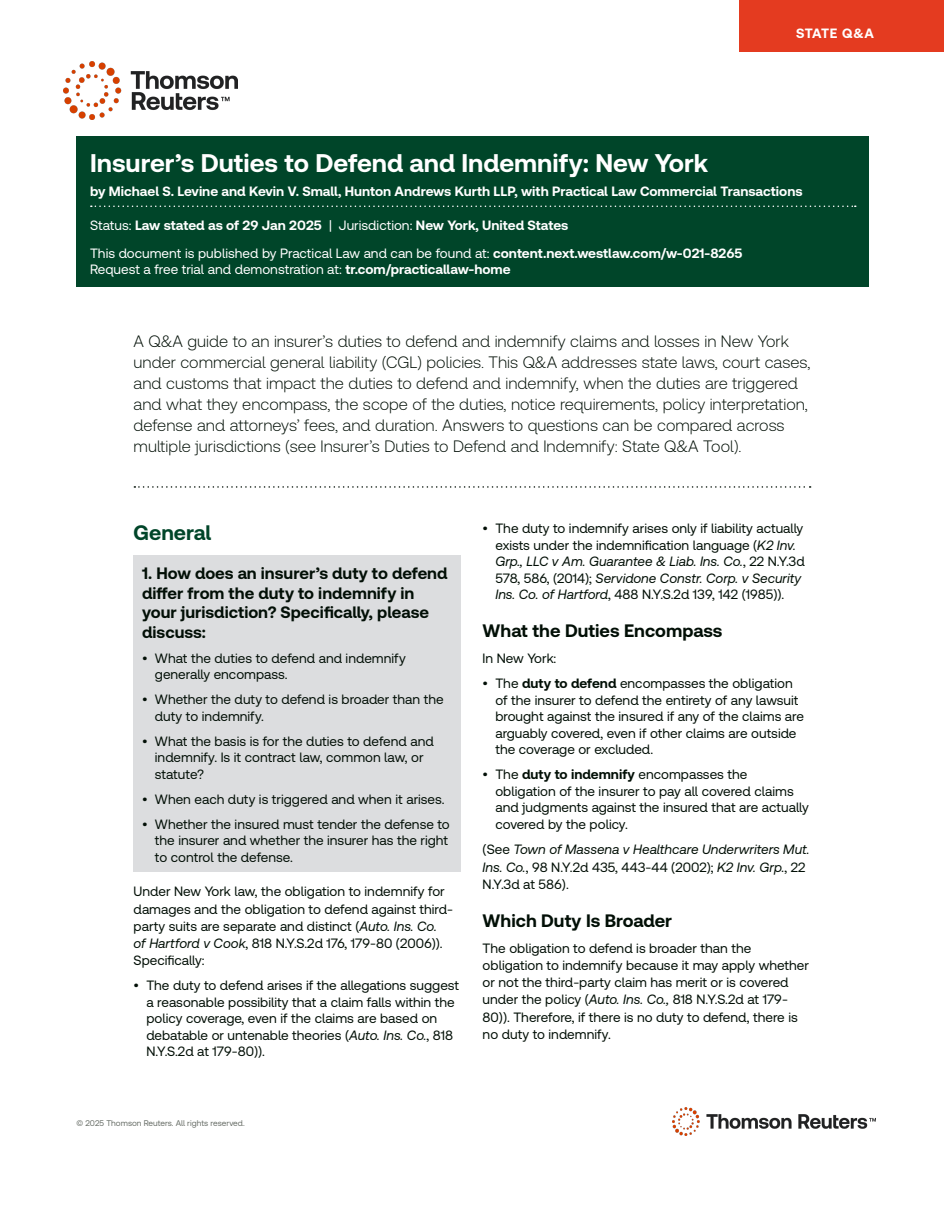
<style>
.page{position:relative;width:944px;height:1214px;background:#fff}
.page>*{position:absolute;margin:0;border:0;box-sizing:border-box;transform-origin:0 0}
.t1{font:700 25.5px "Clario";color:#fff}
.t2{font:700 21px "Clario";color:#004529}
.t3{font:700 18px "Clario";color:#020f06}
.t4{font:300 16.5px/21px "Clario";color:#020f06}
.t5{font:700 16.5px/19.5px "Clario";color:#020f06}
.t6{font:13.5px/16.5px "Clario";color:#020f06}
.t7{font:700 13.5px/27.2px "Clario";color:#fff}
.t8{font:italic 13.5px/17.2px "Clario";color:#020f06}
.t9{font:13.5px "Clario";color:#fff}
.t10{font:8.25px "Clario";color:#676d66}
.s1{font-weight:400}
.s2{font-weight:700}
.s3{font-style:italic}
.s4{font-style:normal}
</style>
<div class="page">
<div style="left:739px;top:0;width:205px;height:51px;background:#e43b20"></div>
<img style="left:672px;top:1107px;width:203px;height:28px">
<img style="left:63px;top:61px;width:174px;height:58px">
<div style="left:77px;top:136px;width:792px;height:151px;background:#004529"></div>
<svg style="left:91px;top:205px;width:764px;height:2px"></svg>
<svg style="left:134px;top:486px;width:676px;height:2px"></svg>
<div style="left:134px;top:555px;width:327px;height:317px;background:#dcdddf"></div>
<p class="t7" style="left:796px;top:19px;width:79px">STATE Q&amp;A</p>
<h1 class="t1" style="left:90px;top:147px;width:619px">Insurer’s Duties to Defend and Indemnify: New York</h1>
<p class="t7" style="left:90px;top:178px;width:714px">by Michael S. Levine and Kevin V. Small, Hunton Andrews Kurth LLP, with Practical Law Commercial Transactions</p>
<p class="t7" style="left:90px;top:212px;width:654px"><span class="s1">Status:</span> Law stated as of 29 Jan 2025 <span class="s1">| Jurisdiction:</span> New York, United States<br><span class="s1">This document is published by Practical Law and can be found at:</span> content.next.westlaw.com/w-021-8265</p>
<p class="t9" style="left:90px;top:261px;width:422px">Request a free trial and demonstration at: <span class="s2">tr.com/practicallaw-home</span></p>
<p class="t4" style="left:134px;top:330px;width:678px">A Q&amp;A guide to an insurer’s duties to defend and indemnify claims and losses in New York under commercial general liability (CGL) policies. This Q&amp;A addresses state laws, court cases, and customs that impact the duties to defend and indemnify, when the duties are triggered and what they encompass, the scope of the duties, notice requirements, policy interpretation, defense and attorneys’ fees, and duration. Answers to questions can be compared across multiple jurisdictions (see Insurer’s Duties to Defend and Indemnify: State Q&amp;A Tool).</p>
<h2 class="t2" style="left:134px;top:519px;width:79px">General</h2>
<p class="t5" style="left:142px;top:563px;width:307px">1. How does an insurer’s duty to defend differ from the duty to indemnify in your jurisdiction? Specifically, please discuss:</p>
<p class="t6" style="left:155px;top:649px;width:252px;text-indent:-13px">• What the duties to defend and indemnify generally encompass.</p>
<p class="t6" style="left:155px;top:690px;width:290px;text-indent:-13px">• Whether the duty to defend is broader than the duty to indemnify.</p>
<p class="t6" style="left:155px;top:732px;width:280px;text-indent:-13px">• What the basis is for the duties to defend and indemnify. Is it contract law, common law, or statute?</p>
<p class="t6" style="left:142px;top:790px;width:304px">• When each duty is triggered and when it arises.</p>
<p class="t6" style="left:155px;top:815px;width:296px;text-align:justify;text-indent:-13px">• Whether the insured must tender the defense to the insurer and whether the insurer has the right to control the defense.</p>
<p class="t6" style="left:134px;top:882px;width:321px;line-height:17.2px">Under New York law, the obligation to indemnify for damages and the obligation to defend against third&shy;party suits are separate and distinct (<span class="s3">Auto. Ins. Co.<br>of Hartford v Cook</span>, 818 N.Y.S.2d 176, 179-80 (2006)).<br>Specifically:</p>
<p class="t6" style="left:146px;top:976px;width:314px;text-indent:-13px">• The duty to defend arises if the allegations suggest a reasonable possibility that a claim falls within the policy coverage, even if the claims are based on debatable or untenable theories (<span class="s3">Auto. Ins. Co.</span>, 818<br>N.Y.S.2d at 179-80)).</p>
<p class="t6" style="left:495px;top:520px;width:311px;text-indent:-13px">• The duty to indemnify arises only if liability actually exists under the indemnification language (<span class="s3">K2 Inv.<br>Grp., LLC v Am. Guarantee &amp; Liab. Ins. Co.</span>, 22 N.Y.3d 578, 586, (2014); <span class="s3">Servidone Constr. Corp. v Security Ins. Co. of Hartford</span>, 488 N.Y.S.2d 139, 142 (1985)).</p>
<h3 class="t3" style="left:482px;top:619px;width:241px">What the Duties Encompass</h3>
<p class="t6" style="left:482px;top:649px;width:75px">In New York:</p>
<p class="t6" style="left:495px;top:674px;width:310px;text-indent:-13px">• The <span class="s2">duty to defend</span> encompasses the obligation of the insurer to defend the entirety of any lawsuit brought against the insured if any of the claims are arguably covered, even if other claims are outside the coverage or excluded.</p>
<p class="t6" style="left:495px;top:765px;width:315px;text-indent:-13px">• The <span class="s2">duty to indemnify</span> encompasses the obligation of the insurer to pay all covered claims and judgments against the insured that are actually covered by the policy.</p>
<p class="t8" style="left:482px;top:840px;width:328px"><span class="s4">(See</span> Town of Massena v Healthcare Underwriters Mut.<br>Ins. Co.<span class="s4">, 98 N.Y.2d 435, 443-44 (2002);</span> K2 Inv. Grp.<span class="s4">, 22<br>N.Y.3d at 586).</span></p>
<h3 class="t3" style="left:482px;top:909px;width:191px">Which Duty Is Broader</h3>
<p class="t6" style="left:482px;top:938px;width:328px;line-height:17.2px">The obligation to defend is broader than the obligation to indemnify because it may apply whether or not the third-party claim has merit or is covered under the policy (<span class="s3">Auto. Ins. Co.,</span> 818 N.Y.S.2d at 179- 80)). Therefore, if there is no duty to defend, there is no duty to indemnify.</p>
<p class="t10" style="left:77px;top:1118px;width:170px">© 2025 Thomson Reuters. All rights reserved.</p>
</div>
